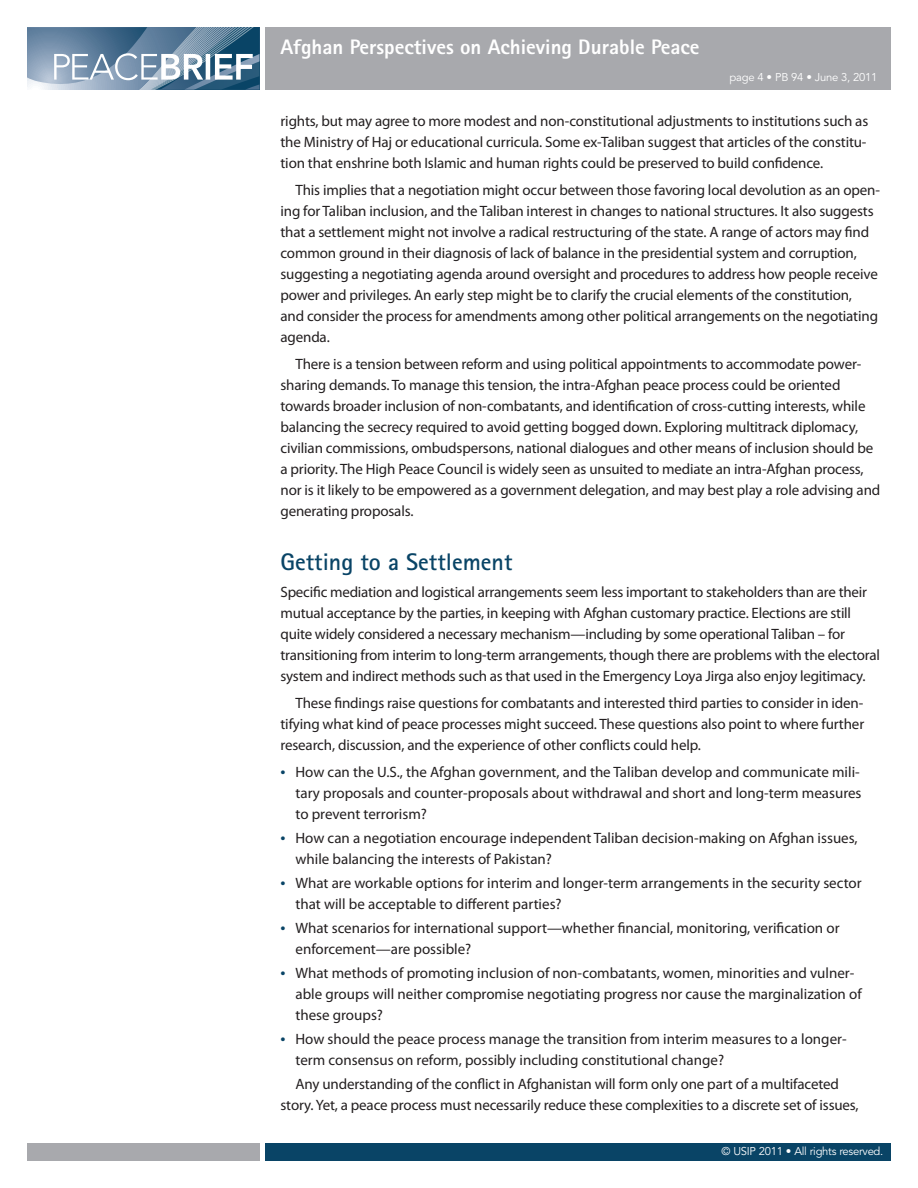
<style>
.page{position:relative;width:918px;height:1188px;background:#fff}
.page>*{position:absolute;margin:0;border:0;box-sizing:border-box;transform-origin:0 0}
.A1_head{font:700 24px "Rotis Sans Serif";color:#094466}
.t1{font:800 21px "Rotis Sans Serif";color:#fff}
.bodytext_indent{font:15px/21px "Myriad Pro";letter-spacing:-.01em;color:#231f20;text-align:justify}
.Bullet_Level1{font:15px/21px "Myriad Pro";color:#231f20}
.bodytext{font:15px/21px "Myriad Pro";letter-spacing:-.015em;color:#231f20}
.t2{font:11.25px "Avenir LT Std";letter-spacing:-.025em;color:#fff}
.s1{font-size:18px;color:#094466}
</style>
<div class="page">
<div style="left:265px;top:1143px;width:626px;height:18px;background:#094466"></div>
<div style="left:27px;top:1143px;width:233px;height:18px;background:#a8a9ad"></div>
<div style="left:265px;top:27px;width:626px;height:63px;background:#a8a9ad"></div>
<svg style="left:27px;top:27px;width:233px;height:63px;background:#7894ac"></svg>
<h2 class="t1" style="left:280px;top:34px;width:421px">Afghan Perspectives on Achieving Durable Peace</h2>
<p class="t2" style="left:730px;top:71px;width:149px">page 4 • PB 94 • June 3, 2011</p>
<p class="bodytext_indent" style="left:280px;top:110px;width:589px">rights, but may agree to more modest and non-constitutional adjustments to institutions such as the Ministry of Haj or educational curricula. Some ex-Taliban suggest that articles of the constitu&shy;tion that enshrine both Islamic and human rights could be preserved to build confidence.</p>
<p class="bodytext_indent" style="left:280px;top:179px;width:601px;text-align:left;text-indent:15px">This implies that a negotiation might occur between those favoring local devolution as an open&shy;ing for Taliban inclusion, and the Taliban interest in changes to national structures. It also suggests that a settlement might not involve a radical restructuring of the state. A range of actors may find common ground in their diagnosis of lack of balance in the presidential system and corruption, suggesting a negotiating agenda around oversight and procedures to address how people receive power and privileges. An early step might be to clarify the crucial elements of the constitution,<br>and consider the process for amendments among other political arrangements on the negotiating agenda.</p>
<p class="bodytext_indent" style="left:280px;top:353px;width:601px;text-align:left;text-indent:15px">There is a tension between reform and using political appointments to accommodate power&shy;sharing demands. To manage this tension, the intra-Afghan peace process could be oriented towards broader inclusion of non-combatants, and identification of cross-cutting interests, while balancing the secrecy required to avoid getting bogged down. Exploring multitrack diplomacy, civilian commissions, ombudspersons, national dialogues and other means of inclusion should be a priority. The High Peace Council is widely seen as unsuited to mediate an intra-Afghan process, nor is it likely to be empowered as a government delegation, and may best play a role advising and generating proposals.</p>
<p class="A1_head" style="left:280px;top:547px;width:233px">Getting to a Settlement</p>
<p class="bodytext" style="left:280px;top:581px;width:601px">Specific mediation and logistical arrangements seem less important to stakeholders than are their mutual acceptance by the parties, in keeping with Afghan customary practice. Elections are still quite widely considered a necessary mechanism—including by some operational Taliban – for transitioning from interim to long-term arrangements, though there are problems with the electoral system and indirect methods such as that used in the Emergency Loya Jirga also enjoy legitimacy.</p>
<p class="bodytext_indent" style="left:280px;top:692px;width:585px;text-indent:15px">These findings raise questions for combatants and interested third parties to consider in iden&shy;tifying what kind of peace processes might succeed. These questions also point to where further research, discussion, and the experience of other conflicts could help.</p>
<p class="Bullet_Level1" style="left:296px;top:761px;width:568px;text-align:justify;text-indent:-15px"><span class="s1">•</span> How can the U.S., the Afghan government, and the Taliban develop and communicate mili&shy;tary proposals and counter-proposals about withdrawal and short and long-term measures to prevent terrorism?</p>
<p class="Bullet_Level1" style="left:296px;top:827px;width:564px;text-indent:-15px"><span class="s1">•</span> How can a negotiation encourage independent Taliban decision-making on Afghan issues, while balancing the interests of Pakistan?</p>
<p class="Bullet_Level1" style="left:296px;top:872px;width:568px;text-indent:-15px"><span class="s1">•</span> What are workable options for interim and longer-term arrangements in the security sector that will be acceptable to different parties?</p>
<p class="Bullet_Level1" style="left:296px;top:917px;width:546px;text-indent:-15px"><span class="s1">•</span> What scenarios for international support—whether financial, monitoring, verification or enforcement—are possible?</p>
<p class="Bullet_Level1" style="left:296px;top:962px;width:568px;text-indent:-15px"><span class="s1">•</span> What methods of promoting inclusion of non-combatants, women, minorities and vulner&shy;able groups will neither compromise negotiating progress nor cause the marginalization of these groups?</p>
<p class="Bullet_Level1" style="left:296px;top:1028px;width:553px;text-indent:-15px"><span class="s1">•</span> How should the peace process manage the transition from interim measures to a longer&shy;term consensus on reform, possibly including constitutional change?</p>
<p class="bodytext_indent" style="left:280px;top:1073px;width:580px;text-align:center">Any understanding of the conflict in Afghanistan will form only one part of a multifaceted story. Yet, a peace process must necessarily reduce these complexities to a discrete set of issues,</p>
<p class="t2" style="left:722px;top:1145px;width:163px">© USIP 2011 • All rights reserved.</p>
</div>
